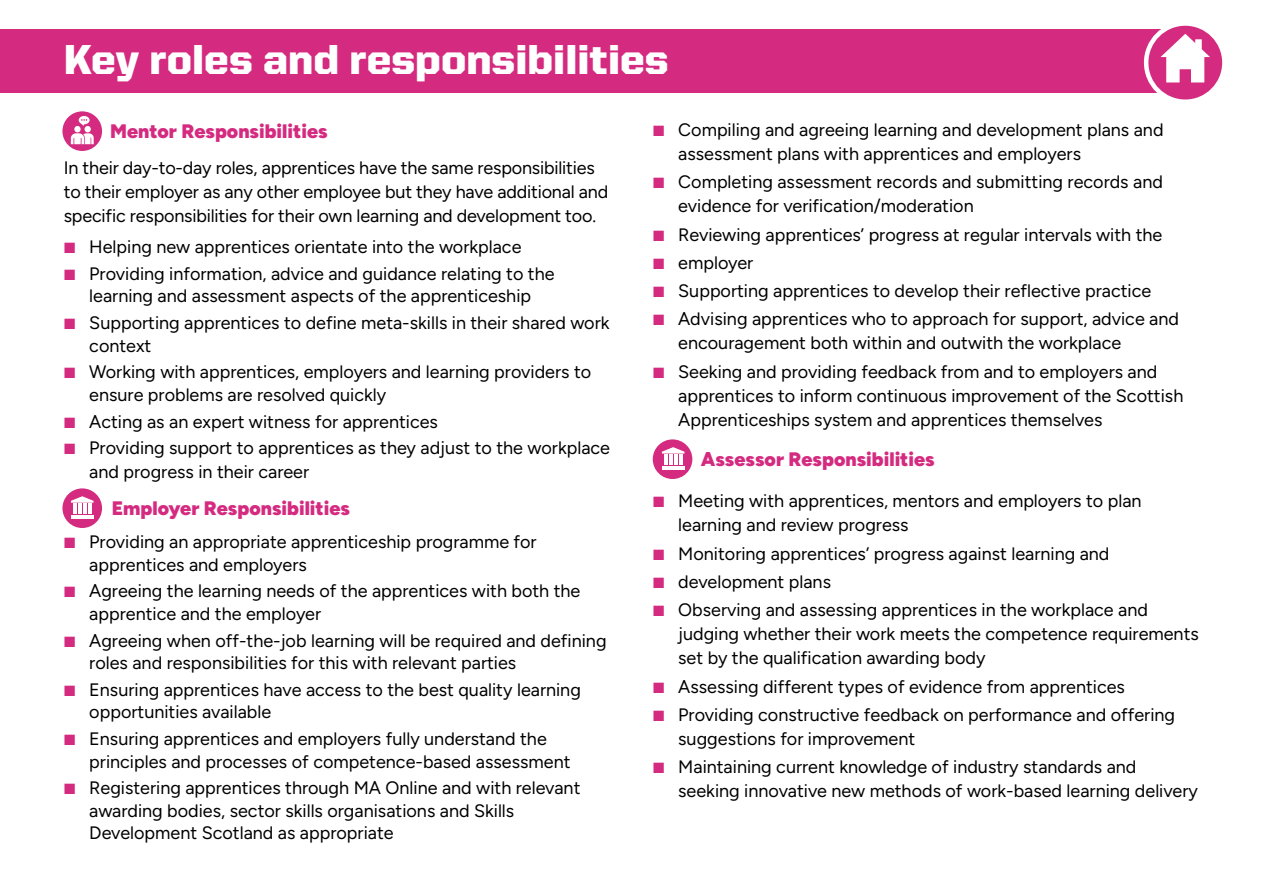
<style>
.page{position:relative;width:1263px;height:893px;background:#fff}
.page>*{position:absolute;margin:0;border:0;box-sizing:border-box;transform-origin:0 0}
.t1{font:900 42px "United Sans Reg";color:#fff}
.t2{font:300 19.5px "Figtree";color:#d42a7f}
.t3{font:300 18px/24px "Figtree";color:#000}
.s1{font-family:"Proxima Nova";font-weight:400;color:#d42a7f}
</style>
<div class="page">
<div style="left:0;top:29px;width:1199px;height:64px;background:#d42a7f"></div>
<svg style="left:1146px;top:24px;width:78px;height:78px"></svg>
<div style="left:1144px;top:21px;width:83px;height:83px;border:4px solid #fff;border-radius:50%"></div>
<svg style="left:1160px;top:34px;width:50px;height:48px"></svg>
<div style="left:62px;top:488px;width:40px;height:40px;background:#d42a7f;border-radius:50%"></div>
<div style="left:653px;top:439px;width:39px;height:40px;background:#d42a7f;border-radius:50%"></div>
<svg style="left:62px;top:111px;width:40px;height:40px"></svg>
<svg style="left:71px;top:116px;width:23px;height:28px"></svg>
<svg style="left:71px;top:496px;width:23px;height:22px"></svg>
<svg style="left:662px;top:447px;width:22px;height:22px"></svg>
<h1 class="t1" style="left:64px;top:36px;width:606px">Key roles and responsibilities</h1>
<p class="t2" style="left:110px;top:120px;width:219px">Mentor Responsibilities</p>
<p class="t3" style="left:64px;top:156px;width:546px">In their day-to-day roles, apprentices have the same responsibilities to their employer as any other employee but they have additional and specific responsibilities for their own learning and development too.</p>
<p class="t3" style="left:64px;top:235px;width:459px"><span class="s1">■</span> Helping new apprentices orientate into the workplace</p>
<p class="t3" style="left:64px;top:262px;width:492px;line-height:22.5px;text-align:center"><span class="s1">■</span> Providing information, advice and guidance relating to the learning and assessment aspects of the apprenticeship</p>
<p class="t3" style="left:89px;top:312px;width:522px;line-height:22.5px;text-indent:-26px"><span class="s1">■</span> Supporting apprentices to define meta-skills in their shared work context</p>
<p class="t3" style="left:89px;top:361px;width:503px;line-height:22.5px;text-indent:-26px"><span class="s1">■</span> Working with apprentices, employers and learning providers to ensure problems are resolved quickly</p>
<p class="t3" style="left:64px;top:409px;width:376px"><span class="s1">■</span> Acting as an expert witness for apprentices</p>
<p class="t3" style="left:89px;top:436px;width:522px;text-indent:-26px"><span class="s1">■</span> Providing support to apprentices as they adjust to the workplace and progress in their career</p>
<p class="t2" style="left:112px;top:497px;width:240px">Employer Responsibilities</p>
<p class="t3" style="left:89px;top:531px;width:449px;line-height:22.5px;text-indent:-26px"><span class="s1">■</span> Providing an appropriate apprenticeship programme for apprentices and employers</p>
<p class="t3" style="left:89px;top:580px;width:493px;line-height:22.5px;text-indent:-26px"><span class="s1">■</span> Agreeing the learning needs of the apprentices with both the apprentice and the employer</p>
<p class="t3" style="left:89px;top:629px;width:519px;line-height:22.5px;text-indent:-26px"><span class="s1">■</span> Agreeing when off-the-job learning will be required and defining roles and responsibilities for this with relevant parties</p>
<p class="t3" style="left:89px;top:678px;width:493px;line-height:22.5px;text-indent:-26px"><span class="s1">■</span> Ensuring apprentices have access to the best quality learning opportunities available</p>
<p class="t3" style="left:89px;top:728px;width:483px;line-height:22.5px;text-indent:-26px"><span class="s1">■</span> Ensuring apprentices and employers fully understand the principles and processes of competence-based assessment</p>
<p class="t3" style="left:89px;top:777px;width:493px;line-height:22.5px;text-indent:-26px"><span class="s1">■</span> Registering apprentices through MA Online and with relevant awarding bodies, sector skills organisations and Skills<br>Development Scotland as appropriate</p>
<p class="t3" style="left:678px;top:118px;width:487px;text-indent:-26px"><span class="s1">■</span> Compiling and agreeing learning and development plans and assessment plans with apprentices and employers</p>
<p class="t3" style="left:678px;top:170px;width:486px;text-indent:-26px"><span class="s1">■</span> Completing assessment records and submitting records and evidence for verification/moderation</p>
<p class="t3" style="left:653px;top:222px;width:511px"><span class="s1">■</span> Reviewing apprentices’ progress at regular intervals with the</p>
<p class="t3" style="left:653px;top:251px;width:102px"><span class="s1">■</span> employer</p>
<p class="t3" style="left:653px;top:279px;width:500px"><span class="s1">■</span> Supporting apprentices to develop their reflective practice</p>
<p class="t3" style="left:678px;top:307px;width:502px;text-indent:-26px"><span class="s1">■</span> Advising apprentices who to approach for support, advice and encouragement both within and outwith the workplace</p>
<p class="t3" style="left:678px;top:359px;width:507px;text-indent:-26px"><span class="s1">■</span> Seeking and providing feedback from and to employers and apprentices to inform continuous improvement of the Scottish<br>Apprenticeships system and apprentices themselves</p>
<p class="t2" style="left:701px;top:449px;width:236px">Assessor Responsibilities</p>
<p class="t3" style="left:678px;top:489px;width:465px;text-indent:-26px"><span class="s1">■</span> Meeting with apprentices, mentors and employers to plan learning and review progress</p>
<p class="t3" style="left:653px;top:541px;width:458px"><span class="s1">■</span> Monitoring apprentices’ progress against learning and</p>
<p class="t3" style="left:653px;top:570px;width:180px"><span class="s1">■</span> development plans</p>
<p class="t3" style="left:678px;top:598px;width:522px;text-indent:-26px"><span class="s1">■</span> Observing and assessing apprentices in the workplace and judging whether their work meets the competence requirements set by the qualification awarding body</p>
<p class="t3" style="left:653px;top:674px;width:474px"><span class="s1">■</span> Assessing different types of evidence from apprentices</p>
<p class="t3" style="left:678px;top:703px;width:498px;text-indent:-26px"><span class="s1">■</span> Providing constructive feedback on performance and offering suggestions for improvement</p>
<p class="t3" style="left:678px;top:755px;width:521px;text-indent:-26px"><span class="s1">■</span> Maintaining current knowledge of industry standards and seeking innovative new methods of work-based learning delivery</p>
</div>
